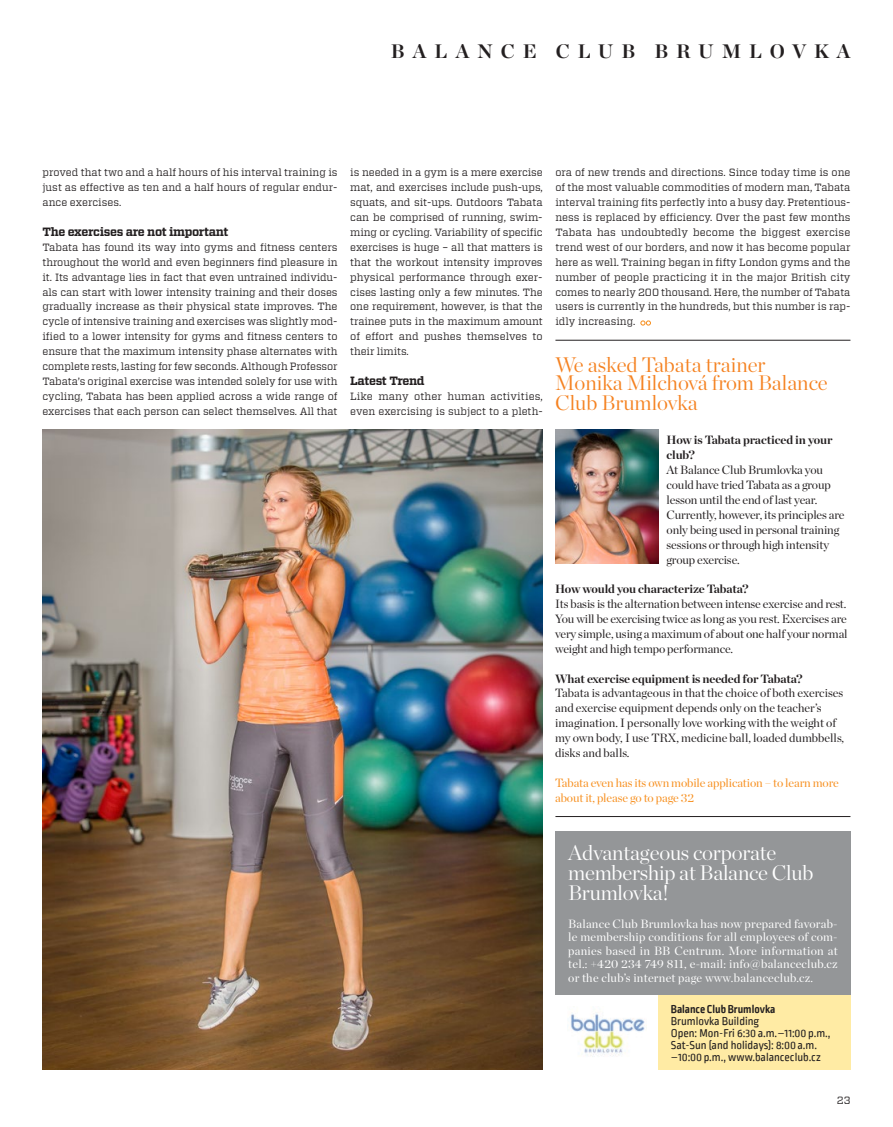
<style>
.page{position:relative;width:893px;height:1127px;background:#fff}
.page>*{position:absolute;margin:0;border:0;box-sizing:border-box;transform-origin:0 0}
.t1{font:300 21px/19.5px "Chronicle Display";color:#f58221}
.t2{font:300 21px/20.2px "Chronicle Display";letter-spacing:-.01em;color:#fff}
.t3{font:700 19.5px "Chronicle Display";letter-spacing:.4em;color:#231f20}
.t4{font:12px/14.9px "Chronicle Display";letter-spacing:-.01em;color:#231f20}
.t5{font:12px/13.5px "Chronicle Display";letter-spacing:.02em;color:#fff;text-align:justify}
.t6{font:12px "Ropa Soft PTT";color:#231f20}
.t7{font:700 12px/14.9px "Chronicle Display";letter-spacing:-.01em;color:#231f20}
.t8{font:12px/14.9px "Chronicle Display";letter-spacing:-.01em;color:#f78f1e}
.t9{font:700 12px "Vitesse";letter-spacing:-.03em;color:#231f20}
.t10{font:700 12px "Ropa Soft PTT";color:#231f20}
.t11{font:10.5px/14.9px "Vitesse";color:#231f20;text-align:justify}
</style>
<div class="page">
<div style="left:555px;top:831px;width:295px;height:164px;background:#949698"></div>
<div style="left:658px;top:995px;width:192px;height:74px;background:#ffeba4"></div>
<img style="left:570px;top:1013px;width:75px;height:43px">
<hr style="left:555px;top:340px;width:295px;height:1px;background:#231f20">
<svg style="left:641px;top:321px;width:10px;height:4px"></svg>
<img style="left:43px;top:429px;width:500px;height:640px">
<img style="left:555px;top:429px;width:103px;height:134px">
<hr style="left:555px;top:816px;width:295px;height:1px;background:#231f20">
<p class="t3" style="left:391px;top:36px;width:461px">BALANCE CLUB BRUMLOVKA</p>
<p class="t11" style="left:43px;top:165px;width:296px">proved that two and a half hours of his interval training is just as effective as ten and a half hours of regular endur&shy;ance exercises.</p>
<p class="t9" style="left:43px;top:224px;width:187px">The exercises are not important</p>
<p class="t11" style="left:43px;top:240px;width:297px">Tabata has found its way into gyms and fitness centers throughout the world and even beginners find pleasure in it. Its advantage lies in fact that even untrained individu&shy;als can start with lower intensity training and their doses gradually increase as their physical state improves. The cycle of intensive training and exercises was slightly mod&shy;ified to a lower intensity for gyms and fitness centers to ensure that the maximum intensity phase alternates with complete rests, lasting for few seconds. Although Professor Tabata’s original exercise was intended solely for use with cycling, Tabata has been applied across a wide range of exercises that each person can select themselves. All that</p>
<p class="t11" style="left:350px;top:165px;width:194px">is needed in a gym is a mere exercise mat, and exercises include push-ups, squats, and sit-ups. Outdoors Tabata can be comprised of running, swim&shy;ming or cycling. Variability of specific exercises is huge – all that matters is that the workout intensity improves physical performance through exer&shy;cises lasting only a few minutes. The one requirement, however, is that the trainee puts in the maximum amount of effort and pushes themselves to their limits.</p>
<p class="t9" style="left:350px;top:373px;width:76px">Latest Trend</p>
<p class="t11" style="left:350px;top:388px;width:194px">Like many other human activities, even exercising is subject to a pleth-</p>
<p class="t11" style="left:555px;top:165px;width:297px">ora of new trends and directions. Since today time is one of the most valuable commodities of modern man, Tabata interval training fits perfectly into a busy day. Pretentious&shy;ness is replaced by efficiency. Over the past few months Tabata has undoubtedly become the biggest exercise trend west of our borders, and now it has become popular here as well. Training began in fifty London gyms and the number of people practicing it in the major British city comes to nearly 200 thousand. Here, the number of Tabata users is currently in the hundreds, but this number is rap&shy;idly increasing.</p>
<p class="t1" style="left:555px;top:353px;width:212px">We asked Tabata trainer</p>
<p class="t1" style="left:555px;top:371px;width:274px">Monika Milchová from Balance<br>Club Brumlovka</p>
<p class="t7" style="left:666px;top:432px;width:167px">How is Tabata practiced in your club?</p>
<p class="t4" style="left:666px;top:462px;width:180px">At Balance Club Brumlovka you could have tried Tabata as a group lesson until the end of last year.<br>Currently, however, its principles are only being used in personal training sessions or through high intensity group exercise.</p>
<p class="t7" style="left:555px;top:581px;width:195px">How would you characterize Tabata?</p>
<p class="t4" style="left:555px;top:596px;width:294px;text-align:justify">Its basis is the alternation between intense exercise and rest.<br>You will be exercising twice as long as you rest. Exercises are very simple, using a maximum of about one half your normal weight and high tempo performance.</p>
<p class="t7" style="left:555px;top:670px;width:249px">What exercise equipment is needed for Tabata?</p>
<p class="t4" style="left:555px;top:685px;width:291px">Tabata is advantageous in that the choice of both exercises and exercise equipment depends only on the teacher’s imagination. I personally love working with the weight of my own body, I use TRX, medicine ball, loaded dumbbells, disks and balls.</p>
<p class="t8" style="left:555px;top:774px;width:285px">Tabata even has its own mobile application – to learn more about it, please go to page 32</p>
<p class="t2" style="left:568px;top:841px;width:247px">Advantageous corporate membership at Balance Club<br>Brumlovka!</p>
<p class="t5" style="left:568px;top:916px;width:271px">Balance Club Brumlovka has now prepared favorab&shy;le membership conditions for all employees of com&shy;panies based in BB Centrum. More information at tel.: +420 234 749 811, e-mail: info@balanceclub.cz or the club’s internet page www.balanceclub.cz.</p>
<p class="t10" style="left:671px;top:1002px;width:106px">Balance Club Brumlovka</p>
<p class="t6" style="left:671px;top:1015px;width:90px">Brumlovka Building</p>
<p class="t6" style="left:671px;top:1027px;width:161px">Open: Mon-Fri 6:30a.m.–11:00 p.m.,</p>
<p class="t6" style="left:671px;top:1039px;width:148px">Sat-Sun (and holidays): 8:00 a.m.</p>
<p class="t6" style="left:671px;top:1051px;width:152px">–10:00p.m., www.balanceclub.cz</p>
<p class="t11" style="left:837px;top:1092px;width:15px">23</p>
</div>
